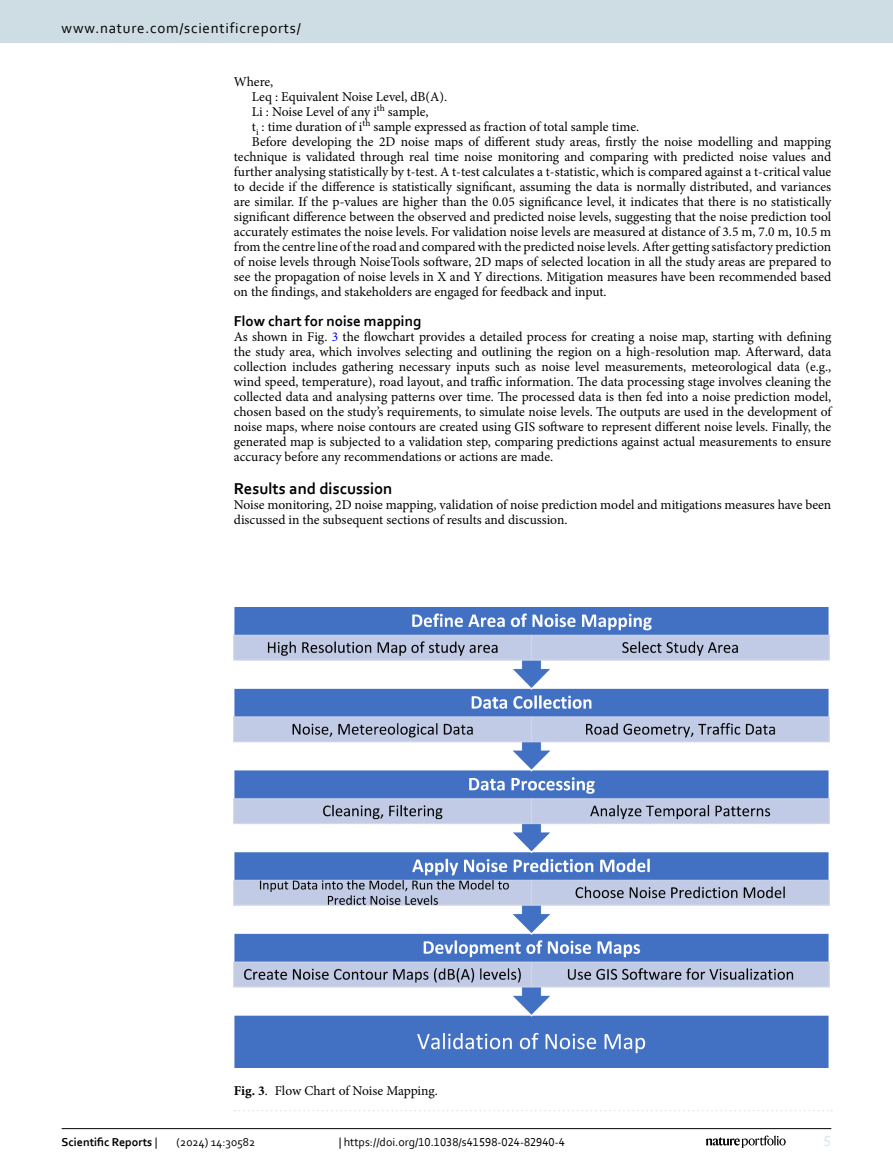
<style>
.page{position:relative;width:893px;height:1174px;background:#fff}
.page>*{position:absolute;margin:0;border:0;box-sizing:border-box;transform-origin:0 0}
.t1{font:700 16.5px "Corbel";color:#000}
.t2{font:15px "Corbel";letter-spacing:.05em;color:#000}
.t3{font:700 15px "Corbel";color:#000}
.t4{font:15px "Corbel";color:#d9e4eb}
.t5{font:13.5px/15px "Minion Pro";color:#000;text-align:justify}
.t6{font:12px "Corbel";color:#000}
.t7{font:700 12px "Corbel";color:#000}
.s1{color:#00f}
.s2{font-weight:700}
.s3{font-weight:400}
</style>
<div class="page">
<img style="left:234px;top:607px;width:595px;height:460px">
<svg style="left:235px;top:1110px;width:597px;height:1px"></svg>
<hr style="left:62px;top:1128px;width:769px;height:1px;background:#000">
<svg style="left:706px;top:1135px;width:80px;height:12px"></svg>
<div style="left:0;top:0;width:893px;height:43px;background:#cedde4"></div>
<p class="t2" style="left:62px;top:18px;width:241px">www.nature.com/scientificreports/</p>
<p class="t5" style="left:234px;top:74px;width:41px">Where,</p>
<p class="t5" style="left:252px;top:89px;width:197px">Leq : Equivalent Noise Level, dB(A).</p>
<p class="t5" style="left:252px;top:104px;width:178px">Li : Noise Level of any i<sup>th</sup> sample,</p>
<p class="t5" style="left:252px;top:119px;width:389px">t<sub>i</sub> : time duration of i<sup>th</sup> sample expressed as fraction of total sample time.</p>
<p class="t5" style="left:252px;top:134px;width:581px">Before developing the 2D noise maps of different study areas, firstly the noise modelling and mapping</p>
<p class="t5" style="left:234px;top:149px;width:599px">technique is validated through real time noise monitoring and comparing with predicted noise values and</p>
<p class="t5" style="left:234px;top:164px;width:599px">further analysing statistically by t-test. A t-test calculates a t-statistic, which is compared against a t-critical value</p>
<p class="t5" style="left:234px;top:179px;width:599px">to decide if the difference is statistically significant, assuming the data is normally distributed, and variances</p>
<p class="t5" style="left:234px;top:194px;width:599px">are similar. If the p-values are higher than the 0.05 significance level, it indicates that there is no statistically</p>
<p class="t5" style="left:234px;top:209px;width:599px">significant difference between the observed and predicted noise levels, suggesting that the noise prediction tool</p>
<p class="t5" style="left:234px;top:224px;width:599px">accurately estimates the noise levels. For validation noise levels are measured at distance of 3.5 m, 7.0 m, 10.5 m</p>
<p class="t5" style="left:234px;top:239px;width:599px">from the centre line of the road and compared with the predicted noise levels. After getting satisfactory prediction</p>
<p class="t5" style="left:234px;top:254px;width:599px">of noise levels through NoiseTools software, 2D maps of selected location in all the study areas are prepared to</p>
<p class="t5" style="left:234px;top:269px;width:599px">see the propagation of noise levels in X and Y directions. Mitigation measures have been recommended based</p>
<p class="t5" style="left:234px;top:284px;width:374px">on the findings, and stakeholders are engaged for feedback and input.</p>
<p class="t3" style="left:234px;top:311px;width:189px">Flow chart for noise mapping</p>
<p class="t5" style="left:234px;top:329px;width:599px">As shown in Fig. <span class="s1">3</span> the flowchart provides a detailed process for creating a noise map, starting with defining the study area, which involves selecting and outlining the region on a high-resolution map. Afterward, data collection includes gathering necessary inputs such as noise level measurements, meteorological data (e.g., wind speed, temperature), road layout, and traffic information. The data processing stage involves cleaning the collected data and analysing patterns over time. The processed data is then fed into a noise prediction model, chosen based on the study’s requirements, to simulate noise levels. The outputs are used in the development of noise maps, where noise contours are created using GIS software to represent different noise levels. Finally, the generated map is subjected to a validation step, comparing predictions against actual measurements to ensure accuracy before any recommendations or actions are made.</p>
<p class="t1" style="left:234px;top:478px;width:160px">Results and discussion</p>
<p class="t5" style="left:234px;top:497px;width:599px">Noise monitoring, 2D noise mapping, validation of noise prediction model and mitigations measures have been discussed in the subsequent sections of results and discussion.</p>
<p class="t5" style="left:234px;top:1083px;width:206px"><span class="s2">Fig. 3</span>. Flow Chart of Noise Mapping.</p>
<p class="t7" style="left:62px;top:1134px;width:97px">Scientific Reports <span class="s3">|</span></p>
<p class="t6" style="left:177px;top:1134px;width:80px">(2024) 14:30582</p>
<p class="t6" style="left:339px;top:1134px;width:228px">| https://doi.org/10.1038/s41598-024-82940-4</p>
<p class="t4" style="left:824px;top:1132px;width:9px">5</p>
</div>
